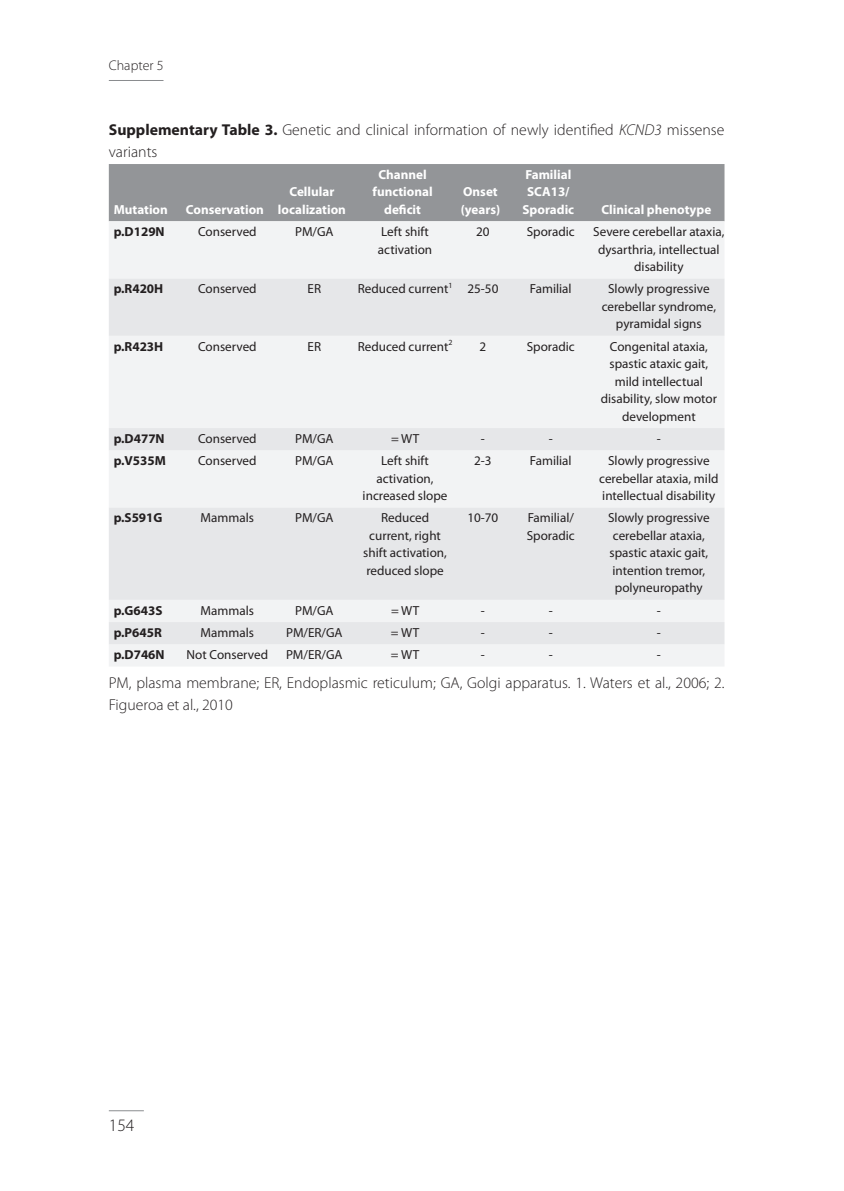
<style>
.page{position:relative;width:844px;height:1191px;background:#fff}
.page>*{position:absolute;margin:0;border:0;box-sizing:border-box;transform-origin:0 0}
.t1{font:300 17.5px "Myriad Pro";color:#231f20}
.t2{font:300 15.75px/21.7px "Myriad Pro";color:#231f20}
.t3{font:300 14px "Myriad Pro";color:#231f20}
.t4{font:13.12px/17.5px "Myriad Pro";color:#231f20;text-align:center}
.t5{font:700 13.12px/17.5px "Myriad Pro";color:#fff;text-align:center}
.t6{font:700 13.12px "Myriad Pro";color:#231f20}
.s1{font-weight:700}
.s2{font-style:italic}
</style>
<div class="page">
<hr style="left:109px;top:80px;width:54px;height:1px;background:#8a8c8f">
<hr style="left:109px;top:1110px;width:35px;height:1px;background:#8a8c8f">
<div style="left:109px;top:164px;width:615px;height:57px;background:#939598"></div>
<div style="left:109px;top:221px;width:615px;height:445px;background:#f2f3f4"></div>
<svg style="left:109px;top:278px;width:615px;height:366px;fill:#e6e7e9"></svg>
<p class="t3" style="left:109px;top:57px;width:56px">Chapter 5</p>
<p class="t2" style="left:109px;top:119px;width:617px"><span class="s1">Supplementary Table 3.</span> Genetic and clinical information of newly identified <span class="s2">KCND3</span> missense variants</p>
<p class="t5" style="left:114px;top:200px;width:56px">Mutation</p>
<p class="t5" style="left:186px;top:200px;width:80px">Conservation</p>
<p class="t5" style="left:278px;top:183px;width:69px">Cellular localization</p>
<p class="t5" style="left:372px;top:165px;width:62px">Channel functional deficit</p>
<p class="t5" style="left:460px;top:183px;width:41px;text-align:left">Onset (years)</p>
<p class="t5" style="left:522px;top:165px;width:53px">Familial<br>SCA13/<br>Sporadic</p>
<p class="t5" style="left:601px;top:200px;width:111px">Clinical phenotype</p>
<p class="t6" style="left:114px;top:223px;width:52px">p.D129N</p>
<p class="t4" style="left:198px;top:223px;width:60px">Conserved</p>
<p class="t4" style="left:295px;top:223px;width:40px">PM/GA</p>
<p class="t4" style="left:378px;top:223px;width:56px;text-align:left">Left shift activation</p>
<p class="t4" style="left:476px;top:223px;width:15px">20</p>
<p class="t4" style="left:526px;top:223px;width:50px">Sporadic</p>
<p class="t4" style="left:593px;top:223px;width:133px">Severe cerebellar ataxia, dysarthria, intellectual disability</p>
<p class="t6" style="left:114px;top:280px;width:51px">p.R420H</p>
<p class="t4" style="left:198px;top:280px;width:60px">Conserved</p>
<p class="t4" style="left:307px;top:280px;width:15px">ER</p>
<p class="t4" style="left:357px;top:280px;width:142px">Reduced current<sup>1</sup> 25-50</p>
<p class="t4" style="left:529px;top:280px;width:43px">Familial</p>
<p class="t4" style="left:601px;top:280px;width:116px">Slowly progressive cerebellar syndrome, pyramidal signs</p>
<p class="t6" style="left:114px;top:338px;width:51px">p.R423H</p>
<p class="t4" style="left:198px;top:337px;width:60px">Conserved</p>
<p class="t4" style="left:307px;top:337px;width:15px">ER</p>
<p class="t4" style="left:357px;top:337px;width:96px">Reduced current<sup>2</sup></p>
<p class="t4" style="left:479px;top:337px;width:8px">2</p>
<p class="t4" style="left:526px;top:337px;width:50px">Sporadic</p>
<p class="t4" style="left:600px;top:337px;width:118px">Congenital ataxia, spastic ataxic gait, mild intellectual disability, slow motor development</p>
<p class="t6" style="left:114px;top:430px;width:52px">p.D477N</p>
<p class="t4" style="left:198px;top:429px;width:60px">Conserved</p>
<p class="t4" style="left:295px;top:429px;width:40px">PM/GA</p>
<p class="t4" style="left:391px;top:429px;width:30px">= WT</p>
<p class="t4" style="left:480px;top:429px;width:6px">-</p>
<p class="t4" style="left:548px;top:429px;width:6px">-</p>
<p class="t4" style="left:656px;top:429px;width:6px">-</p>
<p class="t6" style="left:114px;top:452px;width:54px">p.V535M</p>
<p class="t4" style="left:198px;top:452px;width:60px">Conserved</p>
<p class="t4" style="left:295px;top:452px;width:40px">PM/GA</p>
<p class="t4" style="left:362px;top:452px;width:86px">Left shift activation, increased slope</p>
<p class="t4" style="left:474px;top:452px;width:19px">2-3</p>
<p class="t4" style="left:529px;top:452px;width:43px">Familial</p>
<p class="t4" style="left:599px;top:452px;width:121px">Slowly progressive cerebellar ataxia, mild intellectual disability</p>
<p class="t6" style="left:114px;top:509px;width:50px">p.S591G</p>
<p class="t4" style="left:200px;top:509px;width:55px">Mammals</p>
<p class="t4" style="left:295px;top:509px;width:40px">PM/GA</p>
<p class="t4" style="left:363px;top:509px;width:85px">Reduced current, right shift activation, reduced slope</p>
<p class="t4" style="left:467px;top:509px;width:32px">10-70</p>
<p class="t4" style="left:526px;top:509px;width:50px;text-align:left">Familial/<br>Sporadic</p>
<p class="t4" style="left:608px;top:509px;width:103px">Slowly progressive cerebellar ataxia, spastic ataxic gait, intention tremor, polyneuropathy</p>
<p class="t6" style="left:114px;top:601px;width:50px">p.G643S</p>
<p class="t4" style="left:200px;top:601px;width:55px">Mammals</p>
<p class="t4" style="left:295px;top:601px;width:40px">PM/GA</p>
<p class="t4" style="left:391px;top:601px;width:30px">= WT</p>
<p class="t4" style="left:480px;top:601px;width:6px">-</p>
<p class="t4" style="left:548px;top:601px;width:6px">-</p>
<p class="t4" style="left:656px;top:601px;width:6px">-</p>
<p class="t6" style="left:114px;top:624px;width:50px">p.P645R</p>
<p class="t4" style="left:200px;top:623px;width:55px">Mammals</p>
<p class="t4" style="left:286px;top:623px;width:58px">PM/ER/GA</p>
<p class="t4" style="left:391px;top:623px;width:30px">= WT</p>
<p class="t4" style="left:480px;top:623px;width:6px">-</p>
<p class="t4" style="left:548px;top:623px;width:6px">-</p>
<p class="t4" style="left:656px;top:623px;width:6px">-</p>
<p class="t6" style="left:114px;top:646px;width:52px">p.D746N</p>
<p class="t4" style="left:186px;top:646px;width:83px">Not Conserved</p>
<p class="t4" style="left:286px;top:646px;width:58px">PM/ER/GA</p>
<p class="t4" style="left:391px;top:646px;width:30px">= WT</p>
<p class="t4" style="left:480px;top:646px;width:6px">-</p>
<p class="t4" style="left:548px;top:646px;width:6px">-</p>
<p class="t4" style="left:656px;top:646px;width:6px">-</p>
<p class="t2" style="left:109px;top:672px;width:617px">PM, plasma membrane; ER, Endoplasmic reticulum; GA, Golgi apparatus. 1. Waters et al., 2006; 2.<br>Figueroa et al., 2010</p>
<h1 class="t1" style="left:109px;top:1114px;width:27px">154</h1>
</div>
